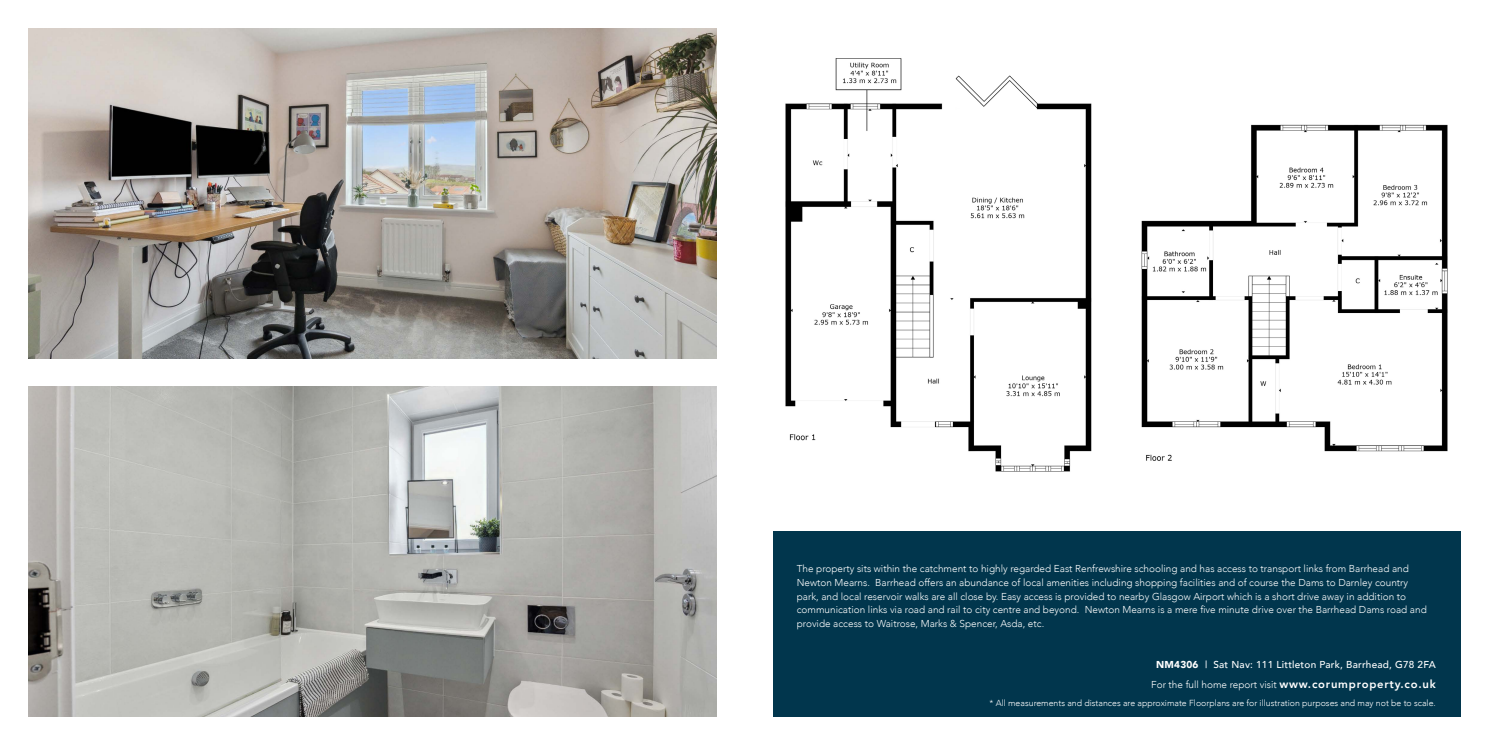
<style>
.page{position:relative;width:1489px;height:745px;background:#fff}
.page>*{position:absolute;margin:0;border:0;box-sizing:border-box;transform-origin:0 0}
.t1{font:300 10px/13.8px "Avenir";color:#fff}
.t2{font:500 10px/20px "Avenir";letter-spacing:.02em;color:#fff;text-align:center}
.t3{font:300 8.75px "Avenir";color:#fff}
.s1{font-weight:900}
.s2{font-weight:300}
.s3{font-weight:800;font-size:11.25px}
</style>
<div class="page">
<img style="left:28px;top:28px;width:688px;height:330px">
<img style="left:28px;top:386px;width:688px;height:330px">
<img style="left:785px;top:58px;width:663px;height:414px">
<div style="left:772px;top:531px;width:688px;height:185px;background:#01364d"></div>
<p class="t1" style="left:796px;top:561px;width:631px">The property sits within the catchment to highly regarded East Renfrewshire schooling and has access to transport links from Barrhead and Newton Mearns. Barrhead offers an abundance of local amenities including shopping facilities and of course the Dams to Darnley country park, and local reservoir walks are all close by. Easy access is provided to nearby Glasgow Airport which is a short drive away in addition to communication links via road and rail to city centre and beyond. Newton Mearns is a mere five minute drive over the Barrhead Dams road and provide access to Waitrose, Marks &amp; Spencer, Asda, etc.</p>
<p class="t2" style="left:1151px;top:653px;width:286px"><span class="s1">NM4306</span> | Sat Nav: 111 Littleton Park, Barrhead, G78 2FA<br><span class="s2">For the full home report visit</span> <span class="s3">www.corumproperty.co.uk</span></p>
<p class="t3" style="left:989px;top:697px;width:448px">* All measurements and distances are approximate Floorplans are for illustration purposes and may not be to scale.</p>
</div>
